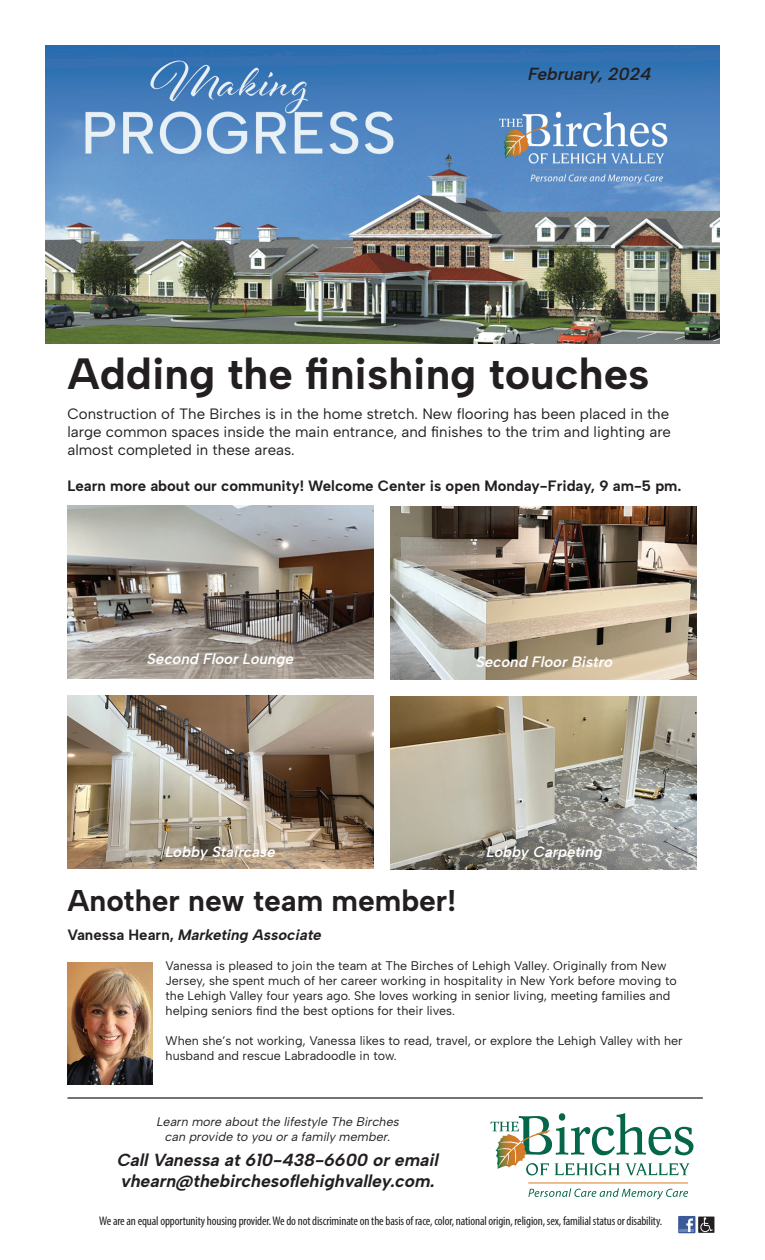
<style>
.page{position:relative;width:765px;height:1260px;background:#fff}
.page>*{position:absolute;margin:0;border:0;box-sizing:border-box;transform-origin:0 0}
.t1{font:700 43.75px "Albert Sans";color:#231f20}
.t2{font:700 30px "Albert Sans";color:#231f20}
.t3{font:italic 700 17.5px/21px "Albert Sans";color:#231f20}
.t4{font:italic 600 17.5px "Albert Sans";color:#231f20}
.t5{font:15px/18px "Albert Sans";color:#231f20;text-align:justify}
.t6{font:700 15px "Albert Sans";color:#231f20}
.t7{font:italic 600 15px "Albert Sans";color:#fff}
.t8{font:italic 700 15px "Albert Sans";color:#231f20}
.t9{font:12.5px/15px "Albert Sans";color:#231f20}
.t10{font:condensed 12.5px "Myriad Pro";letter-spacing:-.01em;color:#231f20}
.t11{font:italic 12.5px/15px "Albert Sans";color:#231f20;text-align:center}
.s1{font-style:normal}
</style>
<div class="page">
<img style="left:45px;top:45px;width:675px;height:299px">
<img style="left:391px;top:507px;width:306px;height:173px">
<img style="left:391px;top:697px;width:306px;height:173px">
<img style="left:68px;top:506px;width:305px;height:172px">
<img style="left:68px;top:696px;width:305px;height:172px">
<img style="left:68px;top:963px;width:84px;height:121px">
<svg style="left:490px;top:1113px;width:203px;height:62px"></svg>
<svg style="left:528px;top:1188px;width:160px;height:11px"></svg>
<hr style="left:528px;top:1183px;width:160px;height:1px;background:#d77b27">
<div style="left:698px;top:1217px;width:16px;height:16px;background:#231f20"></div>
<svg style="left:700px;top:1217px;width:13px;height:15px"></svg>
<div style="left:678px;top:1216px;width:17px;height:17px;background:#3b5a99"></div>
<svg style="left:679px;top:1218px;width:15px;height:14px"></svg>
<hr style="left:68px;top:1097px;width:635px;height:2px;background:#231f20">
<h3 class="t4" style="left:528px;top:63px;width:125px">February, 2024</h3>
<h1 class="t1" style="left:68px;top:347px;width:584px">Adding the finishing touches</h1>
<p class="t5" style="left:68px;top:405px;width:605px">Construction of The Birches is in the home stretch. New flooring has been placed in the large common spaces inside the main entrance, and finishes to the trim and lighting are almost completed in these areas.</p>
<p class="t6" style="left:68px;top:477px;width:616px">Learn more about our community! Welcome Center is open Monday-Friday, 9 am-5 pm.</p>
<p class="t7" style="left:147px;top:650px;width:148px">Second Floor Lounge</p>
<p class="t7" style="left:165px;top:842px;width:112px">Lobby Staircase</p>
<p class="t7" style="left:476px;top:653px;width:138px">Second Floor Bistro</p>
<p class="t7" style="left:487px;top:842px;width:117px">Lobby Carpeting</p>
<h2 class="t2" style="left:68px;top:882px;width:390px">Another new team member!</h2>
<p class="t8" style="left:68px;top:926px;width:256px"><span class="s1">Vanessa Hearn,</span> Marketing Associate</p>
<p class="t9" style="left:166px;top:959px;width:513px">Vanessa is pleased to join the team at The Birches of Lehigh Valley. Originally from New Jersey, she spent much of her career working in hospitality in New York before moving to the Lehigh Valley four years ago. She loves working in senior living, meeting families and helping seniors find the best options for their lives.</p>
<p class="t9" style="left:166px;top:1034px;width:519px">When she’s not working, Vanessa likes to read, travel, or explore the Lehigh Valley with her husband and rescue Labradoodle in tow.</p>
<p class="t11" style="left:157px;top:1114px;width:244px">Learn more about the lifestyle The Birches can provide to you or a family member.</p>
<h3 class="t3" style="left:117px;top:1149px;width:323px">Call Vanessa at 610-438-6600 or email vhearn@thebirchesoflehighvalley.com.</h3>
<p class="t10" style="left:99px;top:1213px;width:565px">We are an equal opportunity housing provider. We do not discriminate on the basis of race, color, national origin, religion, sex, familial status or disability.</p>
</div>
